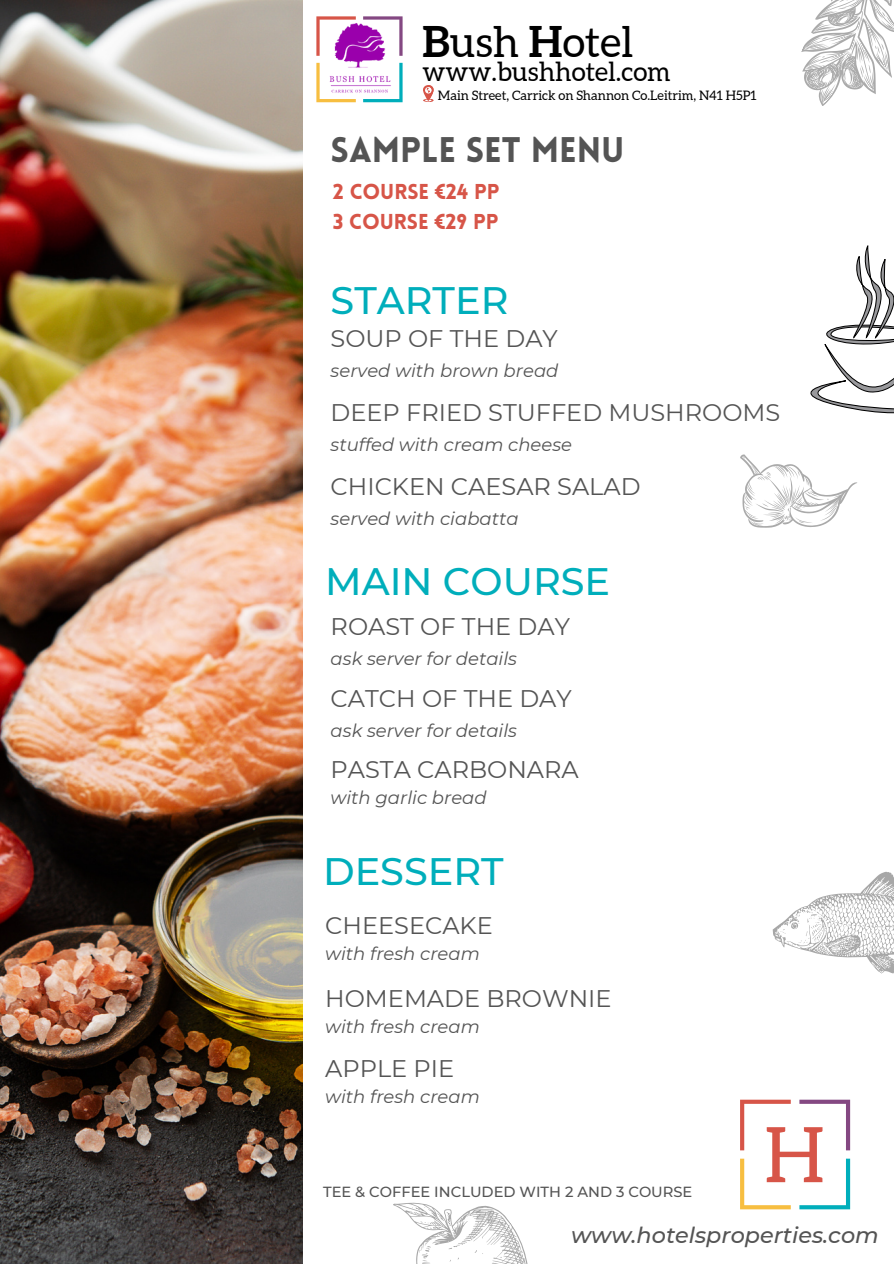
<style>
.page{position:relative;width:894px;height:1264px;background:#fff}
.page>*{position:absolute;margin:0;border:0;box-sizing:border-box;transform-origin:0 0}
.t1{font:76.8px "Aleo";color:#d75548}
.t2{font:42.3px "Aleo";color:#000}
.t3{font:500 38.25px "Montserrat";color:#00aebb}
.t4{font:900 34.8px "Lovelo";color:#545454}
.t5{font:26.4px "Aleo";color:#000}
.t6{font:24px "Montserrat";color:#545454}
.t7{font:italic 500 22.35px "Montserrat";color:#545454}
.t8{font:900 21px/29.2px "Lovelo";color:#d75548}
.t9{font:italic 18px "Montserrat";color:#545454}
.t10{font:500 14.7px "Montserrat";color:#545454}
.t11{font:13.05px "Aleo";color:#000}
.s1{font-weight:700}
</style>
<div class="page">
<img style="left:0;top:0;width:302px;height:1263px">
<svg style="left:740px;top:454px;width:117px;height:73px"></svg>
<svg style="left:801px;top:0;width:92px;height:106px"></svg>
<svg style="left:393px;top:1202px;width:135px;height:62px"></svg>
<svg style="left:772px;top:871px;width:121px;height:102px"></svg>
<svg style="left:740px;top:1099px;width:50px;height:51px"></svg>
<svg style="left:799px;top:1099px;width:50px;height:51px"></svg>
<svg style="left:740px;top:1158px;width:50px;height:51px"></svg>
<svg style="left:799px;top:1158px;width:50px;height:51px"></svg>
<svg style="left:810px;top:246px;width:83px;height:168px"></svg>
<svg style="left:316px;top:16px;width:40px;height:40px"></svg>
<svg style="left:363px;top:16px;width:39px;height:40px"></svg>
<svg style="left:316px;top:63px;width:40px;height:39px"></svg>
<svg style="left:363px;top:63px;width:39px;height:39px"></svg>
<svg style="left:423px;top:85px;width:11px;height:17px"></svg>
<img style="left:323px;top:23px;width:73px;height:73px">
<h2 class="t2" style="left:422px;top:18px;width:212px"><span class="s1">B</span>ush <span class="s1">H</span>otel</h2>
<h3 class="t5" style="left:422px;top:57px;width:249px">www.bushhotel.com</h3>
<p class="t11" style="left:438px;top:87px;width:320px">Main Street, Carrick on Shannon Co.Leitrim, N41 H5P1</p>
<h3 class="t4" style="left:330px;top:135px;width:295px">SAMPLE SET MENU</h3>
<p class="t8" style="left:333px;top:179px;width:168px">2 COURSE €24 PP<br>3 COURSE €29 PP</p>
<h3 class="t3" style="left:330px;top:277px;width:179px">STARTER</h3>
<h3 class="t6" style="left:330px;top:324px;width:229px">SOUP OF THE DAY</h3>
<p class="t9" style="left:330px;top:360px;width:229px">served with brown bread</p>
<h3 class="t6" style="left:330px;top:398px;width:451px">DEEP FRIED STUFFED MUSHROOMS</h3>
<p class="t9" style="left:330px;top:433px;width:243px">stuffed with cream cheese</p>
<h3 class="t6" style="left:330px;top:471px;width:311px">CHICKEN CAESAR SALAD</h3>
<p class="t9" style="left:330px;top:507px;width:189px">served with ciabatta</p>
<h3 class="t3" style="left:325px;top:557px;width:286px">MAIN COURSE</h3>
<h3 class="t6" style="left:330px;top:612px;width:241px">ROAST OF THE DAY</h3>
<p class="t9" style="left:330px;top:647px;width:188px">ask server for details</p>
<h3 class="t6" style="left:330px;top:683px;width:242px">CATCH OF THE DAY</h3>
<p class="t9" style="left:330px;top:719px;width:188px">ask server for details</p>
<h3 class="t6" style="left:330px;top:754px;width:249px">PASTA CARBONARA</h3>
<p class="t9" style="left:330px;top:786px;width:158px">with garlic bread</p>
<h3 class="t3" style="left:323px;top:848px;width:182px">DESSERT</h3>
<h3 class="t6" style="left:325px;top:911px;width:169px">CHEESECAKE</h3>
<p class="t9" style="left:325px;top:942px;width:156px">with fresh cream</p>
<h3 class="t6" style="left:325px;top:983px;width:288px">HOMEMADE BROWNIE</h3>
<p class="t9" style="left:325px;top:1015px;width:156px">with fresh cream</p>
<h3 class="t6" style="left:325px;top:1053px;width:130px">APPLE PIE</h3>
<p class="t9" style="left:325px;top:1085px;width:156px">with fresh cream</p>
<p class="t10" style="left:323px;top:1182px;width:371px">TEE &amp; COFFEE INCLUDED WITH 2 AND 3 COURSE</p>
<h1 class="t1" style="left:764px;top:1111px;width:62px">H</h1>
<p class="t7" style="left:571px;top:1221px;width:309px">www.hotelsproperties.com</p>
</div>
